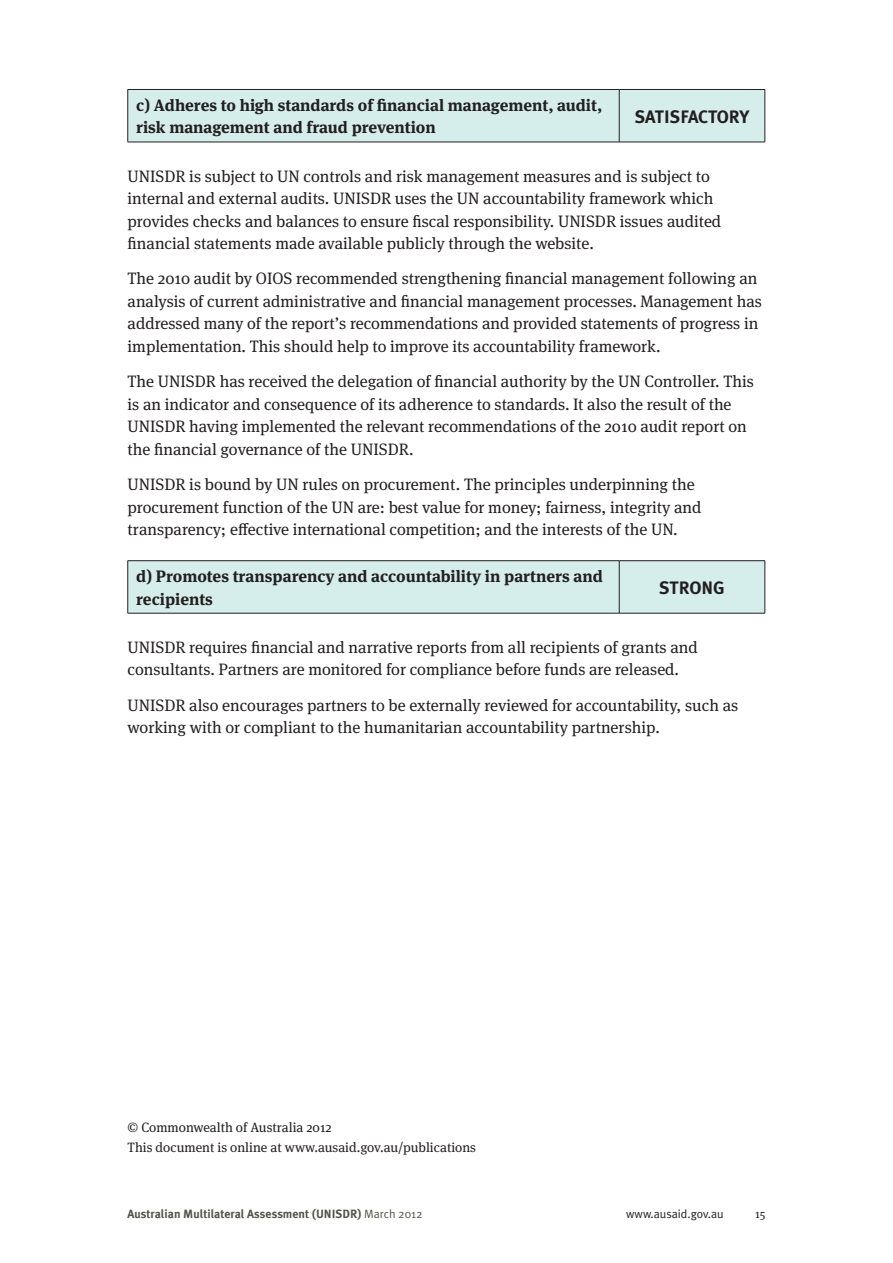
<style>
.page{position:relative;width:893px;height:1263px;background:#fff}
.page>*{position:absolute;margin:0;border:0;box-sizing:border-box;transform-origin:0 0}
._08bbbb_RIGHT_COLUMN{font:700 18px "Meta Plus";color:#231f20}
._04__BODY_TEXT{font:16.5px/22.5px "Meta Serif OT";color:#231f20}
._04__BODY_TEXT-2{font:700 16.5px/22.5px "Meta Serif OT";color:#231f20}
._04__BODY_TEXT-3{font:13.5px "Meta Serif OT";color:#231f20}
.COPYRIGHT_CHANGE{font:13.5px "Meta Serif OT";color:#231f20}
.t1{font:700 12px "Meta Plus";color:#53534a}
.t2{font:12px "Meta Plus Normal";color:#231f20}
.t3{font:12px "Meta Serif OT";color:#231f20}
.s1{font-family:"Meta Plus Normal";font-weight:400}
</style>
<div class="page">
<div style="left:128px;top:90px;width:637px;height:52px;background:#d5edeb"></div>
<hr style="left:128px;top:89px;width:491px;height:1px;background:#231f20">
<hr style="left:619px;top:89px;width:146px;height:1px;background:#231f20">
<hr style="left:619px;top:90px;width:1px;height:52px;background:#231f20">
<hr style="left:128px;top:142px;width:491px;height:1px;background:#231f20">
<hr style="left:619px;top:142px;width:146px;height:1px;background:#231f20">
<hr style="left:127px;top:90px;width:1px;height:52px;background:#231f20">
<hr style="left:765px;top:90px;width:1px;height:52px;background:#231f20">
<div style="left:128px;top:561px;width:637px;height:52px;background:#d5edeb"></div>
<hr style="left:128px;top:560px;width:491px;height:1px;background:#231f20">
<hr style="left:619px;top:560px;width:146px;height:1px;background:#231f20">
<hr style="left:619px;top:561px;width:1px;height:52px;background:#231f20">
<hr style="left:128px;top:613px;width:491px;height:1px;background:#231f20">
<hr style="left:619px;top:613px;width:146px;height:1px;background:#231f20">
<hr style="left:127px;top:561px;width:1px;height:52px;background:#231f20">
<hr style="left:765px;top:561px;width:1px;height:52px;background:#231f20">
<p class="_04__BODY_TEXT-2" style="left:136px;top:94px;width:467px">c) Adheres to high standards of financial management, audit, risk management and fraud prevention</p>
<p class="_08bbbb_RIGHT_COLUMN" style="left:635px;top:106px;width:116px">SATISFACTORY</p>
<p class="_04__BODY_TEXT" style="left:128px;top:165px;width:595px">UNISDR is subject to UN controls and risk management measures and is subject to internal and external audits. UNISDR uses the UN accountability framework which provides checks and balances to ensure fiscal responsibility. UNISDR issues audited financial statements made available publicly through the website.</p>
<p class="_04__BODY_TEXT" style="left:128px;top:268px;width:636px">The 2010 audit by OIOS recommended strengthening financial management following an analysis of current administrative and financial management processes. Management has addressed many of the report’s recommendations and provided statements of progress in implementation. This should help to improve its accountability framework.</p>
<p class="_04__BODY_TEXT" style="left:128px;top:371px;width:628px">The UNISDR has received the delegation of financial authority by the UN Controller. This is an indicator and consequence of its adherence to standards. It also the result of the UNISDR having implemented the relevant recommendations of the 2010 audit report on the financial governance of the UNISDR.</p>
<p class="_04__BODY_TEXT" style="left:128px;top:473px;width:575px">UNISDR is bound by UN rules on procurement. The principles underpinning the procurement function of the UN are: best value for money; fairness, integrity and transparency; effective international competition; and the interests of the UN.</p>
<p class="_04__BODY_TEXT-2" style="left:136px;top:565px;width:468px">d) Promotes transparency and accountability in partners and recipients</p>
<p class="_08bbbb_RIGHT_COLUMN" style="left:659px;top:577px;width:67px">STRONG</p>
<p class="_04__BODY_TEXT" style="left:128px;top:636px;width:572px">UNISDR requires financial and narrative reports from all recipients of grants and consultants. Partners are monitored for compliance before funds are released.</p>
<p class="_04__BODY_TEXT" style="left:128px;top:694px;width:612px">UNISDR also encourages partners to be externally reviewed for accountability, such as working with or compliant to the humanitarian accountability partnership.</p>
<p class="COPYRIGHT_CHANGE" style="left:128px;top:1119px;width:206px">© Commonwealth of Australia 2012</p>
<p class="_04__BODY_TEXT-3" style="left:128px;top:1140px;width:350px">This document is online at www.ausaid.gov.au/publications</p>
<p class="t1" style="left:128px;top:1207px;width:296px">Australian Multilateral Assessment (UNISDR) <span class="s1">March 2012</span></p>
<p class="t2" style="left:626px;top:1207px;width:99px">www.ausaid.gov.au</p>
<p class="t3" style="left:755px;top:1207px;width:12px">15</p>
</div>
